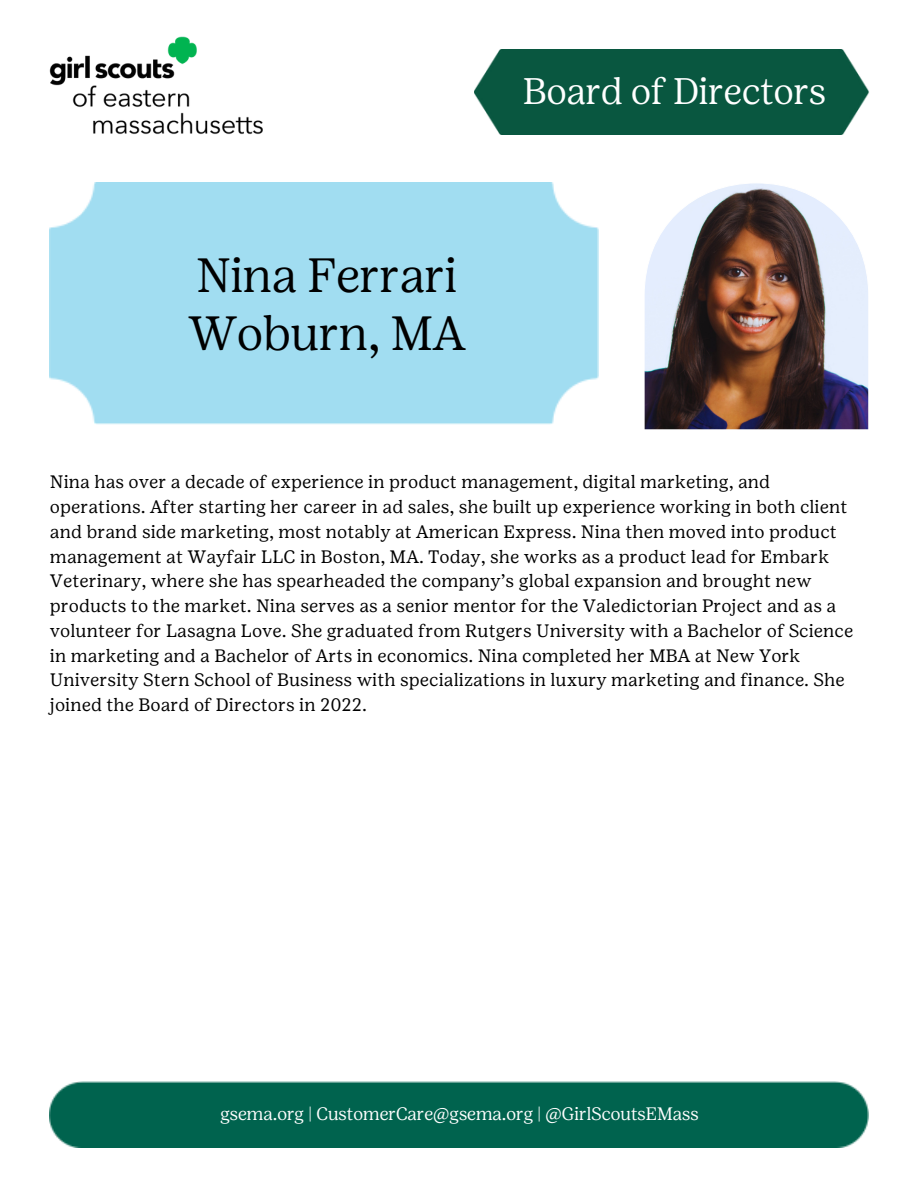
<style>
.page{position:relative;width:918px;height:1188px;background:#fff}
.page>*{position:absolute;margin:0;border:0;box-sizing:border-box;transform-origin:0 0}
.t1{font:300 48px "Girl Scout Display";color:#000}
.t2{font:300 36.9px "Girl Scout Display";color:#fff}
.t3{font:18px/24.8px "Girl Scout Text";color:#000}
.t4{font:300 18px "Girl Scout Display";color:#fff}
</style>
<div class="page">
<img style="left:49px;top:36px;width:214px;height:99px">
<div style="left:475px;top:49px;width:394px;height:86px;background:#095740"></div>
<img style="left:644px;top:183px;width:225px;height:247px">
<div style="left:50px;top:182px;width:549px;height:242px;background:#a1ddf1"></div>
<div style="left:50px;top:1081px;width:819px;height:66px;background:#00634e"></div>
<p class="t2" style="left:523px;top:69px;width:305px">Board of Directors</p>
<p class="t1" style="left:196px;top:247px;width:262px">Nina Ferrari</p>
<p class="t1" style="left:188px;top:305px;width:278px">Woburn, MA</p>
<p class="t3" style="left:50px;top:470px;width:805px">Nina has over a decade of experience in product management, digital marketing, and operations. After starting her career in ad sales, she built up experience working in both client and brand side marketing, most notably at American Express. Nina then moved into product management at Wayfair LLC in Boston, MA. Today, she works as a product lead for Embark Veterinary, where she has spearheaded the company’s global expansion and brought new products to the market. Nina serves as a senior mentor for the Valedictorian Project and as a volunteer for Lasagna Love. She graduated from Rutgers University with a Bachelor of Science in marketing and a Bachelor of Arts in economics. Nina completed her MBA at New York University Stern School of Business with specializations in luxury marketing and finance. She joined the Board of Directors in 2022.</p>
<p class="t4" style="left:220px;top:1103px;width:480px">gsema.org | CustomerCare@gsema.org | @GirlScoutsEMass</p>
</div>
